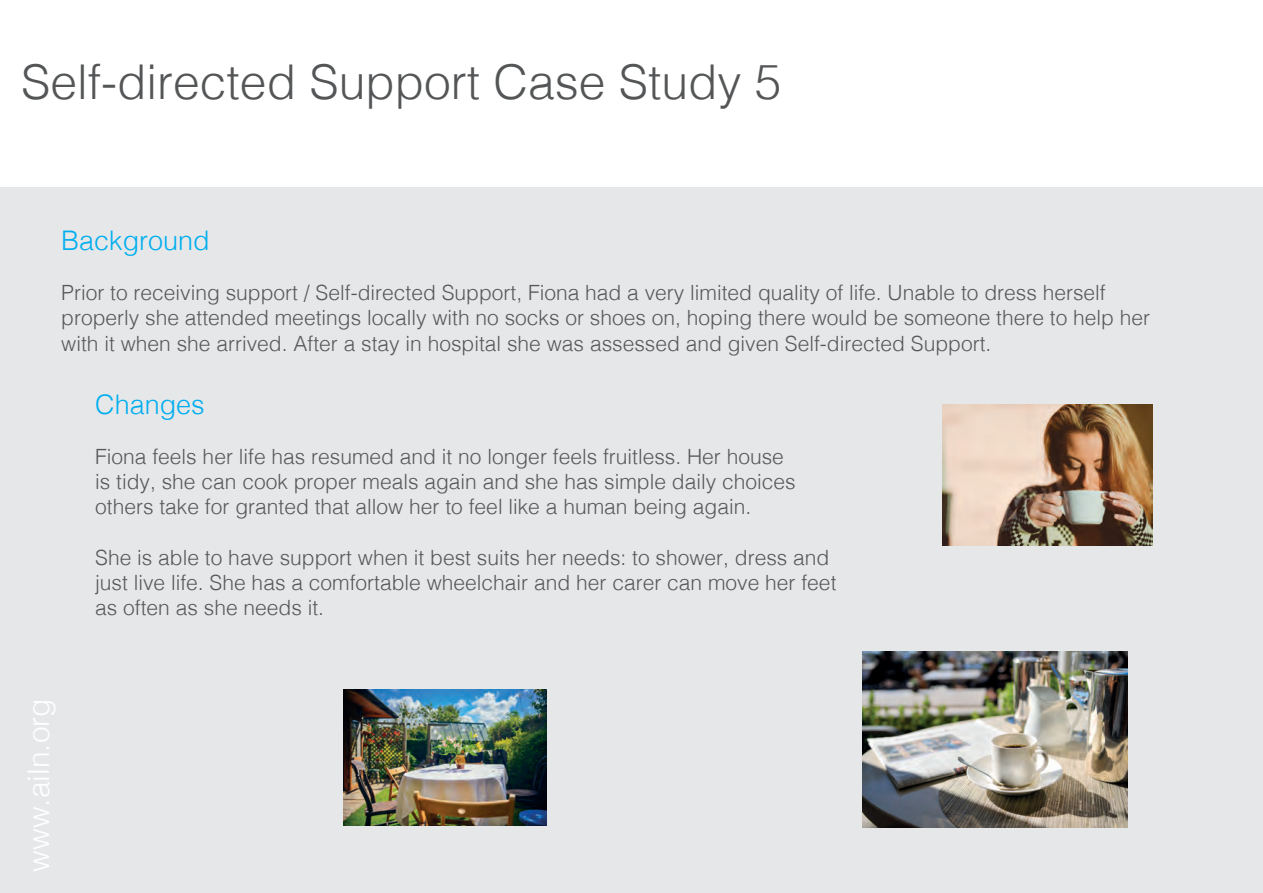
<style>
.page{position:relative;width:1263px;height:893px;background:#fff}
.page>*{position:absolute;margin:0;border:0;box-sizing:border-box;transform-origin:0 0}
.t1{font:300 48px "Helvetica";color:#545557}
.t2{font:300 30px "Helvetica";color:#fff}
.t3{font:300 27px "Helvetica";color:#00aeef}
.t4{font:300 21px/25.2px "Helvetica";color:#57585a}
</style>
<div class="page">
<div style="left:0;top:187px;width:1263px;height:706px;background:#e6e7e9"></div>
<img style="left:942px;top:405px;width:210px;height:140px">
<img style="left:863px;top:651px;width:265px;height:176px">
<img style="left:343px;top:689px;width:204px;height:136px">
<h1 class="t1" style="left:21px;top:41px;width:762px">Self-directed Support Case Study 5</h1>
<p class="t3" style="left:61px;top:217px;width:150px">Background</p>
<p class="t4" style="left:61px;top:279px;width:1090px">Prior to receiving support / Self-directed Support, Fiona had a very limited quality of life. Unable to dress herself properly she attended meetings locally with no socks or shoes on, hoping there would be someone there to help her with it when she arrived. After a stay in hospital she was assessed and given Self-directed Support.</p>
<p class="t3" style="left:95px;top:381px;width:111px">Changes</p>
<p class="t4" style="left:95px;top:442px;width:702px">Fiona feels her life has resumed and it no longer feels fruitless. Her house is tidy, she can cook proper meals again and she has simple daily choices others take for granted that allow her to feel like a human being again.</p>
<p class="t4" style="left:95px;top:543px;width:743px">She is able to have support when it best suits her needs: to shower, dress and just live life. She has a comfortable wheelchair and her carer can move her feet as often as she needs it.</p>
<h2 class="t2" style="left:13px;top:872px;width:175px;rotate:-90deg">www.ailn.org</h2>
</div>
